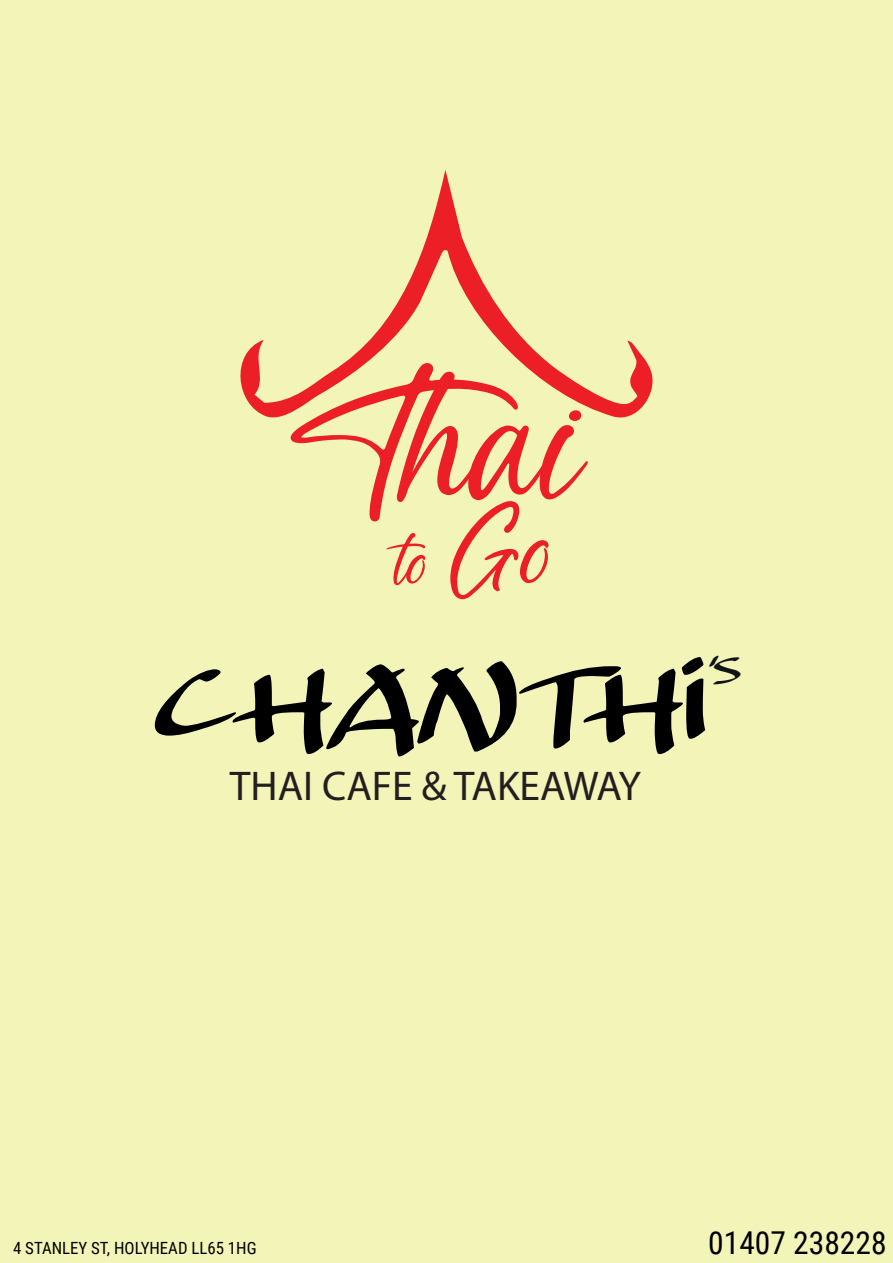
<style>
.page{position:relative;width:893px;height:1263px;background:#fff}
.page>*{position:absolute;margin:0;border:0;box-sizing:border-box;transform-origin:0 0}
.t1{font:231.45px "Thailand";color:#eb1f25;scale:1.21 1}
.t2{font:92.55px "Thailand";color:#eb1f25;scale:1.21 1}
.t3{font:53.85px "Archaic Asian Inks";letter-spacing:-.05em;color:#000001}
.t4{font:41.7px "Myriad Pro";color:#231f20}
.t5{font:31.5px "Roboto Condensed";color:#000001}
.t6{font:18px "Archaic Asian Inks";color:#111416}
.t7{font:16.8px "Roboto Condensed";color:#000001}
.s1{font-size:138.9px}
</style>
<div class="page">
<div style="left:1px;top:0;width:892px;height:1263px;background:#f3f4b8"></div>
<svg style="left:240px;top:170px;width:413px;height:248px"></svg>
<h1 class="t1" style="left:308px;top:338px;width:230px">Thai</h1>
<h2 class="t2" style="left:395px;top:520px;width:134px">to <span class="s1">Go</span></h2>
<h3 class="t3" style="left:152px;top:679px;width:560px">CHANTHI</h3>
<p class="t6" style="left:709px;top:661px;width:33px">‘S</p>
<h3 class="t4" style="left:230px;top:761px;width:413px">THAI CAFE &amp; TAKEAWAY</h3>
<p class="t7" style="left:13px;top:1236px;width:245px">4 STANLEY ST, HOLYHEAD LL65 1HG</p>
<h3 class="t5" style="left:708px;top:1220px;width:180px">01407 238228</h3>
</div>
